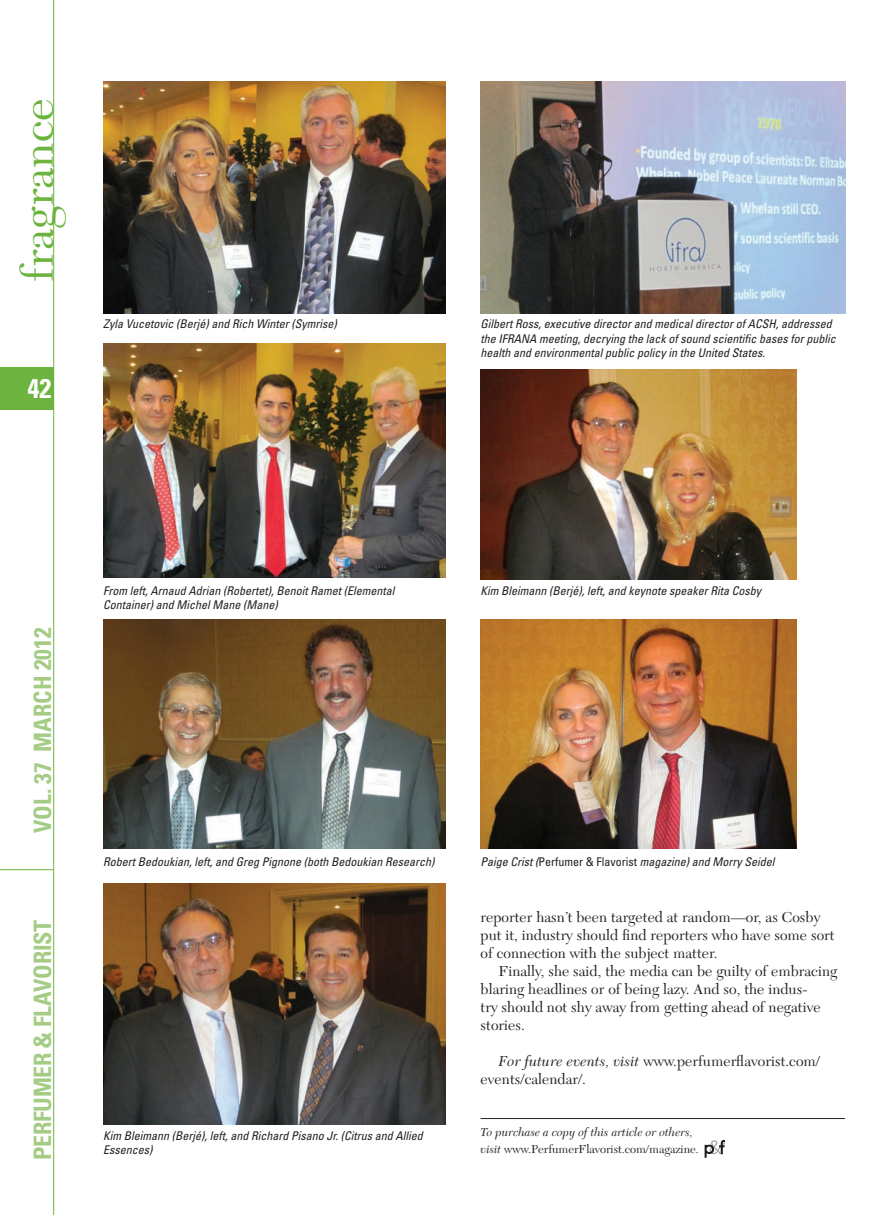
<style>
.page{position:relative;width:891px;height:1215px;background:#fff}
.page>*{position:absolute;margin:0;border:0;box-sizing:border-box;transform-origin:0 0}
.t1{font:45px "New Caledonia";letter-spacing:-.005em;color:#6cb43f;scale:1.05 1}
.t2{font:700 condensed 27px "Univers LT Std";color:#fff}
.t3{font:700 condensed 24px "Univers LT Std";letter-spacing:-.01em;color:#a5cc85}
.t4{font:15px/18px "New Caledonia";letter-spacing:.005em;color:#231f20}
.t5{font:italic condensed 12px/14.4px "Univers LT Std";color:#231f20}
.t6{font:italic 12px/16.5px "New Caledonia";color:#231f20}
.s1{font-style:normal}
.s2{font-style:italic}
</style>
<div class="page">
<hr style="left:53px;top:0;width:1px;height:1215px;background:#6cb43f">
<hr style="left:0;top:869px;width:54px;height:1px;background:#6cb43f">
<div style="left:0;top:367px;width:54px;height:42px;background:#6cb43f"></div>
<hr style="left:481px;top:1118px;width:364px;height:1px;background:#231f20">
<svg style="left:705px;top:1140px;width:20px;height:17px"></svg>
<img style="left:103px;top:81px;width:343px;height:232px">
<img style="left:481px;top:81px;width:364px;height:232px">
<img style="left:103px;top:343px;width:343px;height:235px">
<img style="left:481px;top:370px;width:315px;height:210px">
<img style="left:103px;top:620px;width:343px;height:228px">
<img style="left:481px;top:620px;width:315px;height:228px">
<img style="left:103px;top:883px;width:343px;height:241px">
<h1 class="t1" style="left:12px;top:282px;width:176px;rotate:-90deg">fragrance</h1>
<h2 class="t2" style="left:27px;top:371px;width:25px">42</h2>
<p class="t5" style="left:103px;top:317px;width:235px">Zyla Vucetovic (Berjé) and Rich Winter (Symrise)</p>
<p class="t5" style="left:481px;top:317px;width:357px">Gilbert Ross, executive director and medical director of ACSH, addressed the IFRANA meeting, decrying the lack of sound scientific bases for public health and environmental public policy in the United States.</p>
<h3 class="t3" style="left:28px;top:833px;width:207px;rotate:-90deg">VOL. 37 MARCH 2012</h3>
<h3 class="t3" style="left:28px;top:1160px;width:242px;rotate:-90deg">PERFUMER &amp; FLAVORIST</h3>
<p class="t5" style="left:103px;top:583px;width:293px">From left, Arnaud Adrian (Robertet), Benoit Ramet (Elemental<br>Container) and Michel Mane (Mane)</p>
<p class="t5" style="left:481px;top:584px;width:282px">Kim Bleimann (Berjé), left, and keynote speaker Rita Cosby</p>
<p class="t5" style="left:103px;top:854px;width:333px">Robert Bedoukian, left, and Greg Pignone (both Bedoukian Research)</p>
<p class="t5" style="left:481px;top:854px;width:295px">Paige Crist (<span class="s1">Perfumer &amp; Flavorist</span> magazine) and Morry Seidel</p>
<p class="t5" style="left:103px;top:1128px;width:321px">Kim Bleimann (Berjé), left, and Richard Pisano Jr. (Citrus and Allied<br>Essences)</p>
<p class="t4" style="left:481px;top:909px;width:356px">reporter hasn’t been targeted at random—or, as Cosby put it, industry should find reporters who have some sort of connection with the subject matter.</p>
<p class="t4" style="left:481px;top:963px;width:358px;text-indent:18px">Finally, she said, the media can be guilty of embracing blaring headlines or of being lazy. And so, the indus-<br>try should not shy away from getting ahead of negative stories.</p>
<p class="t4" style="left:481px;top:1053px;width:341px;text-indent:18px"><span class="s2">For future events, visit</span> www.perfumerflavorist.com/ events/calendar/.</p>
<p class="t6" style="left:481px;top:1125px;width:220px">To purchase a copy of this article or others, visit <span class="s1">www.PerfumerFlavorist.com/magazine.</span></p>
</div>
